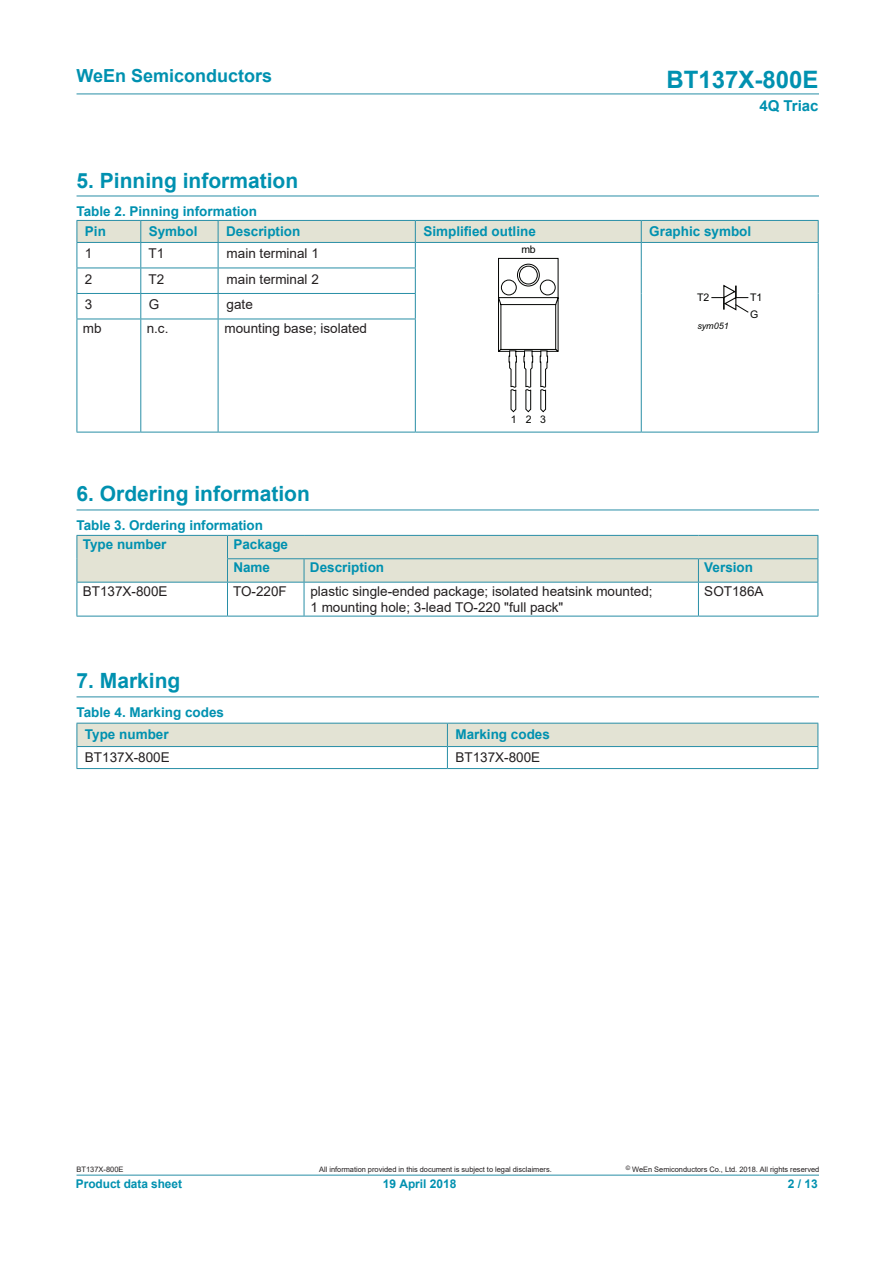
<style>
.page{position:relative;width:893px;height:1263px;background:#fff}
.page>*{position:absolute;margin:0;border:0;box-sizing:border-box;transform-origin:0 0}
.t1{font:700 24px "Arial";color:#0091b0}
.DS1{font:700 21px "Arial";color:#0091b0}
.t2{font:700 18px "Arial";color:#0091b0}
.t3{font:700 15px "Arial";color:#0091b0}
.t4{font:13.5px "Arial";color:#231f20}
.t5{font:700 13.5px "Arial";color:#0091b0}
.t6{font:700 12px "Arial";letter-spacing:-.005em;color:#0091b0}
.t7{font:10.5px/16.8px "Arial";letter-spacing:.005em;color:#040503}
.t8{font:italic 9px "Arial";letter-spacing:.005em;color:#040503}
.t9{font:7.5px "Arial";letter-spacing:-.005em;color:#231f20}
</style>
<div class="page">
<hr style="left:77px;top:94px;width:742px;height:1px;background:#288ea6">
<hr style="left:77px;top:1175px;width:742px;height:1px;background:#288ea6">
<hr style="left:77px;top:196px;width:742px;height:1px;background:#288ea6">
<hr style="left:77px;top:510px;width:742px;height:1px;background:#288ea6">
<hr style="left:641px;top:319px;width:1px;height:113px;background:#288ea6">
<hr style="left:818px;top:319px;width:1px;height:113px;background:#288ea6">
<hr style="left:77px;top:319px;width:1px;height:113px;background:#288ea6">
<hr style="left:140px;top:319px;width:1px;height:113px;background:#288ea6">
<hr style="left:218px;top:319px;width:1px;height:113px;background:#288ea6">
<hr style="left:415px;top:319px;width:1px;height:113px;background:#288ea6">
<hr style="left:77px;top:432px;width:64px;height:1px;background:#288ea6">
<hr style="left:141px;top:432px;width:77px;height:1px;background:#288ea6">
<hr style="left:218px;top:432px;width:197px;height:1px;background:#288ea6">
<hr style="left:415px;top:432px;width:226px;height:1px;background:#288ea6">
<hr style="left:641px;top:432px;width:178px;height:1px;background:#288ea6">
<svg style="left:77px;top:220px;width:742px;height:193px"></svg>
<svg style="left:77px;top:535px;width:741px;height:81px"></svg>
<hr style="left:227px;top:558px;width:77px;height:1px;background:#288ea6">
<hr style="left:304px;top:558px;width:394px;height:1px;background:#288ea6">
<hr style="left:698px;top:558px;width:120px;height:1px;background:#288ea6">
<hr style="left:77px;top:582px;width:150px;height:1px;background:#288ea6">
<hr style="left:227px;top:582px;width:77px;height:1px;background:#288ea6">
<hr style="left:304px;top:582px;width:394px;height:1px;background:#288ea6">
<hr style="left:698px;top:582px;width:120px;height:1px;background:#288ea6">
<hr style="left:77px;top:616px;width:150px;height:1px;background:#288ea6">
<hr style="left:227px;top:616px;width:77px;height:1px;background:#288ea6">
<hr style="left:304px;top:616px;width:394px;height:1px;background:#288ea6">
<hr style="left:698px;top:616px;width:120px;height:1px;background:#288ea6">
<hr style="left:77px;top:696px;width:742px;height:1px;background:#288ea6">
<svg style="left:77px;top:723px;width:741px;height:45px"></svg>
<hr style="left:77px;top:746px;width:370px;height:1px;background:#288ea6">
<hr style="left:447px;top:746px;width:371px;height:1px;background:#288ea6">
<hr style="left:77px;top:768px;width:370px;height:1px;background:#288ea6">
<hr style="left:447px;top:768px;width:371px;height:1px;background:#288ea6">
<h3 class="t2" style="left:77px;top:63px;width:197px">WeEn Semiconductors</h3>
<h1 class="t1" style="left:666px;top:62px;width:154px">BT137X-800E</h1>
<p class="t3" style="left:759px;top:95px;width:61px">4Q Triac</p>
<p class="DS1" style="left:77px;top:166px;width:223px">5. Pinning information</p>
<p class="t5" style="left:77px;top:202px;width:182px">Table 2. Pinning information</p>
<p class="t5" style="left:85px;top:222px;width:23px">Pin</p>
<p class="t5" style="left:149px;top:222px;width:50px">Symbol</p>
<p class="t5" style="left:226px;top:222px;width:76px">Description</p>
<p class="t5" style="left:423px;top:222px;width:114px">Simplified outline</p>
<p class="t5" style="left:649px;top:222px;width:104px">Graphic symbol</p>
<p class="t4" style="left:85px;top:244px;width:9px">1</p>
<p class="t4" style="left:149px;top:244px;width:17px">T1</p>
<p class="t4" style="left:227px;top:244px;width:94px">main terminal 1</p>
<p class="t7" style="left:521px;top:241px;width:16px">mb</p>
<p class="t4" style="left:85px;top:270px;width:9px">2</p>
<p class="t4" style="left:149px;top:270px;width:17px">T2</p>
<p class="t4" style="left:227px;top:270px;width:94px">main terminal 2</p>
<p class="t4" style="left:85px;top:295px;width:9px">3</p>
<p class="t4" style="left:149px;top:295px;width:12px">G</p>
<p class="t4" style="left:227px;top:295px;width:28px">gate</p>
<p class="t4" style="left:83px;top:319px;width:20px">mb</p>
<p class="t4" style="left:147px;top:319px;width:23px">n.c.</p>
<p class="t4" style="left:224px;top:319px;width:144px">mounting base; isolated</p>
<p class="DS1" style="left:77px;top:478px;width:235px">6. Ordering information</p>
<p class="t5" style="left:77px;top:516px;width:188px">Table 3. Ordering information</p>
<p class="t7" style="left:511px;top:411px;width:37px">123</p>
<p class="t7" style="left:697px;top:289px;width:14px">T2</p>
<p class="t8" style="left:697px;top:320px;width:33px">sym051</p>
<p class="t7" style="left:750px;top:289px;width:14px">T1<br>G</p>
<p class="t5" style="left:83px;top:535px;width:85px">Type number</p>
<p class="t5" style="left:233px;top:535px;width:56px">Package</p>
<p class="t5" style="left:233px;top:558px;width:38px">Name</p>
<p class="t5" style="left:310px;top:558px;width:76px">Description</p>
<p class="t5" style="left:704px;top:558px;width:50px">Version</p>
<p class="t4" style="left:83px;top:582px;width:86px">BT137X-800E</p>
<p class="t4" style="left:233px;top:582px;width:55px">TO-220F</p>
<p class="t4" style="left:310px;top:582px;width:344px">plastic single-ended package; isolated heatsink mounted;</p>
<p class="t4" style="left:310px;top:598px;width:254px">1 mounting hole; 3-lead TO-220 "full pack"</p>
<p class="t4" style="left:704px;top:582px;width:61px">SOT186A</p>
<p class="DS1" style="left:77px;top:665px;width:105px">7. Marking</p>
<p class="t5" style="left:85px;top:725px;width:85px">Type number</p>
<p class="t5" style="left:455px;top:725px;width:96px">Marking codes</p>
<p class="t4" style="left:85px;top:748px;width:86px">BT137X-800E</p>
<p class="t4" style="left:455px;top:748px;width:86px">BT137X-800E</p>
<p class="t5" style="left:77px;top:703px;width:149px">Table 4. Marking codes</p>
<p class="t9" style="left:77px;top:1164px;width:49px">BT137X-800E</p>
<p class="t6" style="left:76px;top:1175px;width:108px">Product data sheet</p>
<p class="t9" style="left:319px;top:1164px;width:234px">All information provided in this document is subject to legal disclaimers.</p>
<p class="t9" style="left:626px;top:1164px;width:195px"><sup>©</sup> WeEn Semiconductors Co., Ltd. 2018. All rights reserved</p>
<p class="t6" style="left:383px;top:1175px;width:75px">19 April 2018</p>
<p class="t6" style="left:788px;top:1175px;width:32px">2 / 13</p>
</div>
